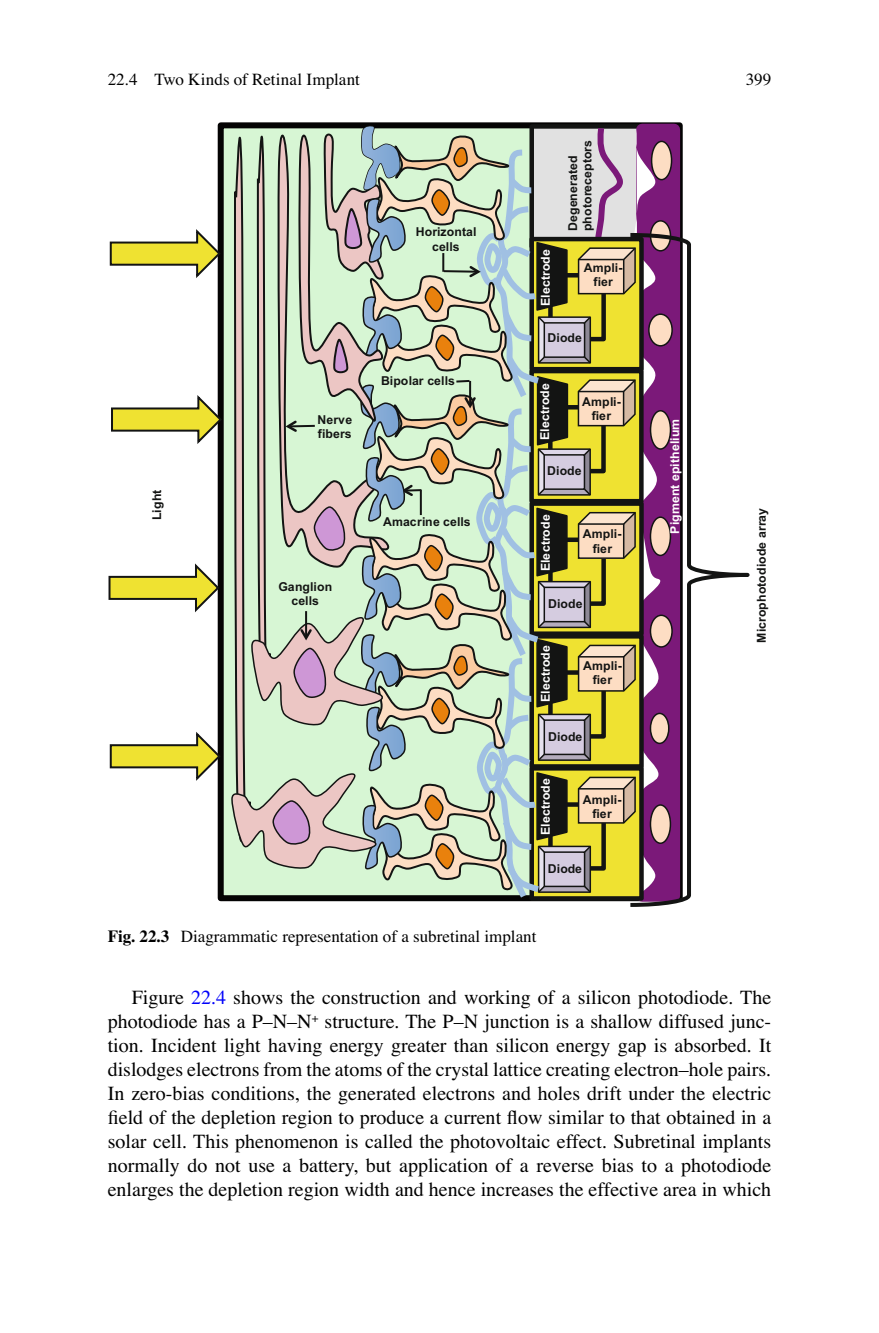
<style>
.page{position:relative;width:879px;height:1333px;background:#fff}
.page>*{position:absolute;margin:0;border:0;box-sizing:border-box;transform-origin:0 0}
.t1{font:20px/24px "Gvxdgd Times";color:#000;text-align:justify}
.t2{font:17px "Gvxdgd Times";color:#000}
.t3{font:700 12.2px/14.4px "Lptqcl Arial";letter-spacing:.01em;color:#131413;text-align:center}
.t4{font:700 12.2px "Lptqcl Arial";letter-spacing:.01em;color:#fff}
.s1{font-family:"Vcphqv Times";font-weight:700}
.s2{color:#0000fa}
</style>
<div class="page">
<div style="left:636px;top:124px;width:44px;height:777px;border:12px solid #7b1979"></div>
<div style="left:651px;top:141px;width:20px;height:39px;background:#fdddc3;border-radius:50%"></div>
<div style="left:651px;top:141px;width:21px;height:39px;border:2px solid #131413;border-radius:50%"></div>
<div style="left:650px;top:221px;width:20px;height:30px;background:#fdddc3;border-radius:50%"></div>
<div style="left:650px;top:220px;width:21px;height:31px;border:2px solid #131413;border-radius:50%"></div>
<svg style="left:630px;top:231px;width:120px;height:676px"></svg>
<svg style="left:109px;top:227px;width:113px;height:53px"></svg>
<svg style="left:111px;top:392px;width:112px;height:54px"></svg>
<svg style="left:108px;top:561px;width:113px;height:53px"></svg>
<svg style="left:109px;top:729px;width:113px;height:54px"></svg>
<svg style="left:230px;top:122px;width:432px;height:780px;background:#b2b69c"></svg>
<p class="t2" style="left:108px;top:73px;width:254px">22.4 Two Kinds of Retinal Implant</p>
<p class="t3" style="left:151px;top:520px;width:32px;rotate:-90deg">Light</p>
<p class="t3" style="left:416px;top:226px;width:62px">Horizontal cells</p>
<p class="t3" style="left:317px;top:413px;width:36px;text-align:left">Nerve fibers</p>
<p class="t3" style="left:381px;top:374px;width:75px">Bipolar cells</p>
<p class="t3" style="left:278px;top:581px;width:55px">Ganglion cells</p>
<p class="t3" style="left:383px;top:515px;width:89px">Amacrine cells</p>
<p class="t4" style="left:541px;top:306px;width:58px;rotate:-90deg">Electrode</p>
<p class="t3" style="left:567px;top:231px;width:93px;text-align:left;rotate:-90deg">Degenerated photoreceptors</p>
<p class="t3" style="left:584px;top:261px;width:40px">Ampli&shy;fier</p>
<p class="t3" style="left:547px;top:332px;width:36px">Diode</p>
<p class="t4" style="left:540px;top:440px;width:58px;rotate:-90deg">Electrode</p>
<p class="t3" style="left:582px;top:395px;width:40px">Ampli&shy;fier</p>
<p class="t3" style="left:547px;top:464px;width:36px">Diode</p>
<p class="t4" style="left:541px;top:571px;width:58px;rotate:-90deg">Electrode</p>
<p class="t3" style="left:583px;top:528px;width:40px">Ampli&shy;fier</p>
<p class="t3" style="left:548px;top:597px;width:36px">Diode</p>
<p class="t4" style="left:541px;top:702px;width:58px;rotate:-90deg">Electrode</p>
<p class="t3" style="left:583px;top:659px;width:40px">Ampli&shy;fier</p>
<p class="t3" style="left:548px;top:730px;width:36px">Diode</p>
<p class="t4" style="left:541px;top:835px;width:58px;rotate:-90deg">Electrode</p>
<p class="t3" style="left:583px;top:793px;width:40px">Ampli&shy;fier</p>
<p class="t3" style="left:548px;top:862px;width:36px">Diode</p>
<p class="t2" style="left:108px;top:930px;width:430px"><span class="s1">Fig. 22.3</span> Diagrammatic representation of a subretinal implant</p>
<p class="t4" style="left:670px;top:534px;width:116px;rotate:-90deg">Pigment epithelium</p>
<p class="t2" style="left:746px;top:73px;width:27px">399</p>
<p class="t3" style="left:755px;top:642px;width:136px;rotate:-90deg">Microphotodiode array</p>
<p class="t1" style="left:108px;top:987px;width:665px;text-indent:24px">Figure <span class="s2">22.4</span> shows the construction and working of a silicon photodiode . The photodiode has a P–N–N <sup>+</sup> structure. The P–N junction is a shallow diffused junc&shy;tion. Incident light having energy greater than silicon energy gap is absorbed. It dislodges electrons from the atoms of the crystal lattice creating electron–hole pairs.<br>In zero-bias conditions, the generated electrons and holes drift under the electric field of the depletion region to produce a current flow similar to that obtained in a solar cell. This phenomenon is called the photovoltaic effect . Subretinal implants normally do not use a battery, but application of a reverse bias to a photodiode enlarges the depletion region width and hence increases the effective area in which</p>
</div>
